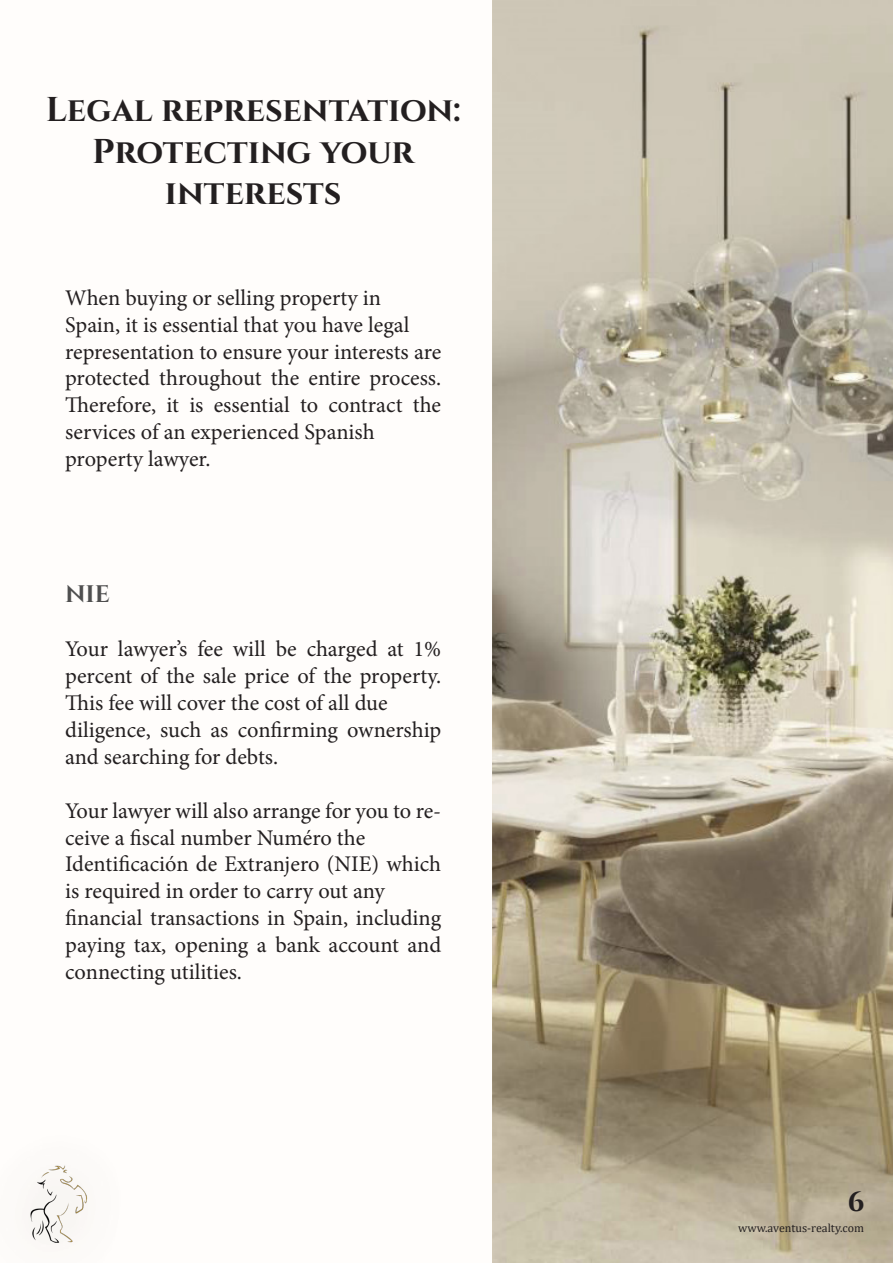
<style>
.page{position:relative;width:893px;height:1263px;background:#fff}
.page>*{position:absolute;margin:0;border:0;box-sizing:border-box;transform-origin:0 0}
.Paragraph_Style_1{font:700 34.35px/41.2px "Cinzel";color:#231f20;text-align:center}
.Paragraph_Style_1-2{font:700 26.85px "Cinzel";color:#231f20}
.titles_purchasing{font:700 23.85px "Cinzel";color:#4f4f4f}
.pae_2_text{font:22.35px/26.8px "Minion Pro";color:#231f20;text-align:justify}
.Paragraph_Style_1-3{font:12px "Cambria Math";color:#231f20}
</style>
<div class="page">
<img style="left:492px;top:0;width:401px;height:1263px">
<div style="left:0;top:0;width:492px;height:1263px;background:#fffdfb"></div>
<img style="left:30px;top:1165px;width:58px;height:78px">
<p class="Paragraph_Style_1" style="left:46px;top:89px;width:416px">Legal representation:<br>Protecting your</p>
<p class="Paragraph_Style_1" style="left:165px;top:172px;width:178px">interests</p>
<p class="pae_2_text" style="left:65px;top:284px;width:317px">When buying or selling property in</p>
<p class="pae_2_text" style="left:65px;top:311px;width:346px">Spain, it is essential that you have legal</p>
<p class="pae_2_text" style="left:65px;top:338px;width:378px">representation to ensure your interests are protected throughout the entire process.<br>Therefore, it is essential to contract the services of an experienced Spanish</p>
<p class="pae_2_text" style="left:65px;top:446px;width:147px">property lawyer.</p>
<p class="titles_purchasing" style="left:65px;top:580px;width:46px">NIE</p>
<p class="pae_2_text" style="left:65px;top:636px;width:378px">Your lawyer’s fee will be charged at 1% percent of the sale price of the property.<br>This fee will cover the cost of all due</p>
<p class="pae_2_text" style="left:65px;top:716px;width:377px">diligence, such as confirming ownership and searching for debts.</p>
<p class="pae_2_text" style="left:65px;top:797px;width:378px">Your lawyer will also arrange for you to re&shy;ceive a fiscal number Numéro the</p>
<p class="pae_2_text" style="left:65px;top:851px;width:378px">Identificación de Extranjero (NIE) which is required in order to carry out any</p>
<p class="pae_2_text" style="left:65px;top:905px;width:378px">financial transactions in Spain, including paying tax, opening a bank account and connecting utilities.</p>
<p class="Paragraph_Style_1-2" style="left:848px;top:1186px;width:18px">6</p>
<p class="Paragraph_Style_1-3" style="left:738px;top:1220px;width:127px">www.aventus-realty.com</p>
</div>
